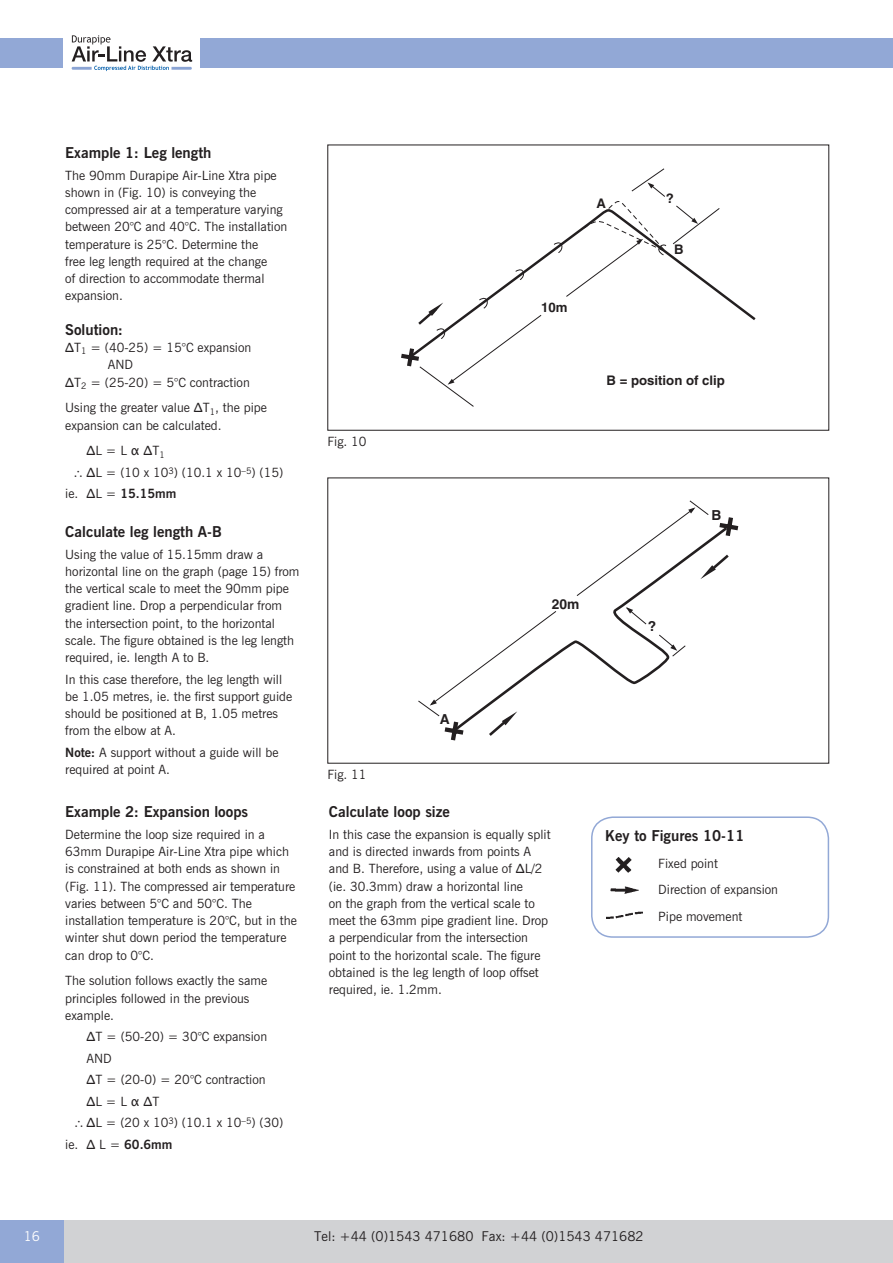
<style>
.page{position:relative;width:893px;height:1263px;background:#fff}
.page>*{position:absolute;margin:0;border:0;box-sizing:border-box;transform-origin:0 0}
.t1{font:700 15px "News Gothic BT";color:#231f20}
.t2{font:700 13.8px "Helvetica";color:#231f20}
.t3{font:13.5px "News Gothic BT";color:#231f20}
.t4{font:13.5px "News Gothic BT";color:#fff}
.t5{font:700 13.2px "Helvetica";color:#231f20}
.t6{font:12.75px/17.2px "News Gothic BT";color:#231f20}
.t7{font:700 12.75px "News Gothic BT";color:#231f20}
.s1{font-family:"Lucida Grande"}
.s2{font-weight:400}
.s3{font-family:"Lucida Grande";font-weight:400}
.s4{font-weight:700}
</style>
<div class="page">
<div style="left:0;top:1220px;width:893px;height:43px;background:#d1d2d4"></div>
<div style="left:0;top:1220px;width:64px;height:43px;background:#92a8d6"></div>
<div style="left:0;top:38px;width:893px;height:30px;background:#92a8d6"></div>
<div style="left:64px;top:17px;width:136px;height:73px;background:#fff"></div>
<svg style="left:72px;top:35px;width:120px;height:36px"></svg>
<svg style="left:419px;top:169px;width:301px;height:238px"></svg>
<div style="left:327px;top:145px;width:502px;height:286px;border:1px solid #231f20"></div>
<svg style="left:444px;top:517px;width:294px;height:223px"></svg>
<svg style="left:709px;top:552px;width:22px;height:27px"></svg>
<svg style="left:486px;top:717px;width:31px;height:21px"></svg>
<svg style="left:418px;top:500px;width:291px;height:217px"></svg>
<img style="left:606px;top:857px;width:36px;height:62px">
<div style="left:591px;top:816px;width:238px;height:122px;border:2px solid #92a8d6;border-radius:21px"></div>
<p class="t1" style="left:65px;top:144px;width:148px">Example 1: Leg length</p>
<p class="t6" style="left:65px;top:166px;width:224px">The 90mm Durapipe Air-Line Xtra pipe shown in (Fig. 10) is conveying the compressed air at a temperature varying between 20°C and 40°C. The installation temperature is 25°C. Determine the<br>free leg length required at the change<br>of direction to accommodate thermal expansion.</p>
<p class="t1" style="left:65px;top:320px;width:59px">Solution:</p>
<p class="t6" style="left:65px;top:339px;width:188px"><span class="s1">Δ</span>T<sub>1</sub> = (40-25) = 15°C expansion</p>
<p class="t6" style="left:108px;top:356px;width:27px">AND</p>
<p class="t6" style="left:65px;top:373px;width:186px"><span class="s1">Δ</span>T<sub>2</sub> = (25-20) = 5°C contraction</p>
<p class="t6" style="left:65px;top:399px;width:203px">Using the greater value <span class="s1">Δ</span>T<sub>1</sub>, the pipe expansion can be calculated.</p>
<p class="t6" style="left:87px;top:442px;width:80px"><span class="s1">Δ</span>L = L <span class="s1">α Δ</span>T<sub>1</sub></p>
<p class="t6" style="left:73px;top:464px;width:212px">∴ <span class="s1">Δ</span>L = (10 x 10<sup>3</sup>) (10.1 x 10<sup>–5</sup>) (15)</p>
<p class="t7" style="left:65px;top:486px;width:113px"><span class="s2">ie.</span> <span class="s3">Δ</span><span class="s2">L =</span> 15.15mm</p>
<p class="t1" style="left:65px;top:523px;width:158px">Calculate leg length A-B</p>
<p class="t6" style="left:65px;top:545px;width:236px">Using the value of 15.15mm draw a horizontal line on the graph (page 15) from the vertical scale to meet the 90mm pipe gradient line. Drop a perpendicular from the intersection point, to the horizontal scale. The figure obtained is the leg length required, ie. Iength A to B.</p>
<p class="t6" style="left:65px;top:670px;width:228px">In this case therefore, the leg length will be 1.05 metres, ie. the first support guide should be positioned at B, 1.05 metres from the elbow at A.</p>
<p class="t6" style="left:65px;top:744px;width:215px"><span class="s4">Note:</span> A support without a guide will be required at point A.</p>
<p class="t1" style="left:65px;top:803px;width:184px">Example 2: Expansion loops</p>
<p class="t6" style="left:65px;top:825px;width:233px">Determine the loop size required in a 63mm Durapipe Air-Line Xtra pipe which is constrained at both ends as shown in (Fig. 11). The compressed air temperature varies between 5°C and 50°C. The installation temperature is 20°C, but in the winter shut down period the temperature can drop to 0°C.</p>
<p class="t6" style="left:65px;top:972px;width:203px">The solution follows exactly the same principles followed in the previous example.</p>
<p class="t6" style="left:87px;top:1028px;width:182px"><span class="s1">Δ</span>T = (50-20) = 30°C expansion</p>
<p class="t6" style="left:87px;top:1049px;width:27px">AND</p>
<p class="t6" style="left:87px;top:1071px;width:181px"><span class="s1">Δ</span>T = (20-0) = 20°C contraction</p>
<p class="t6" style="left:87px;top:1092px;width:74px"><span class="s1">Δ</span>L = L <span class="s1">α Δ</span>T</p>
<p class="t6" style="left:73px;top:1114px;width:211px">∴ <span class="s1">Δ</span>L = (20 x 10<sup>3</sup>) (10.1 x 10<sup>–5</sup>) (30)</p>
<p class="t7" style="left:65px;top:1136px;width:109px"><span class="s2">ie.</span> <span class="s3">Δ</span> <span class="s2">L =</span> 60.6mm</p>
<p class="t6" style="left:327px;top:432px;width:41px">Fig. 10</p>
<p class="t5" style="left:541px;top:300px;width:28px">10m</p>
<p class="t5" style="left:597px;top:196px;width:11px">A</p>
<p class="t5" style="left:666px;top:190px;width:10px">?</p>
<p class="t5" style="left:674px;top:241px;width:11px">B</p>
<p class="t5" style="left:606px;top:372px;width:120px">B = position of clip</p>
<p class="t2" style="left:552px;top:596px;width:29px">20m</p>
<p class="t2" style="left:648px;top:617px;width:10px">?</p>
<p class="t2" style="left:711px;top:507px;width:11px">B</p>
<p class="t6" style="left:327px;top:765px;width:41px">Fig. 11</p>
<p class="t2" style="left:440px;top:711px;width:11px">A</p>
<p class="t1" style="left:329px;top:803px;width:123px">Calculate loop size</p>
<p class="t6" style="left:329px;top:825px;width:223px">In this case the expansion is equally split and is directed inwards from points A and B. Therefore, using a value of <span class="s1">Δ</span>L/2 (ie. 30.3mm) draw a horizontal line<br>on the graph from the vertical scale to meet the 63mm pipe gradient line. Drop a perpendicular from the intersection point to the horizontal scale. The figure obtained is the leg length of loop offset required, ie. 1.2mm.</p>
<p class="t1" style="left:605px;top:826px;width:141px">Key to Figures 10-11</p>
<p class="t6" style="left:658px;top:850px;width:121px;line-height:26.7px">Fixed point<br>Direction of expansion<br>Pipe movement</p>
<p class="t4" style="left:24px;top:1228px;width:18px">16</p>
<p class="t3" style="left:314px;top:1228px;width:331px">Tel: +44 (0)1543 471680 Fax: +44 (0)1543 471682</p>
</div>
